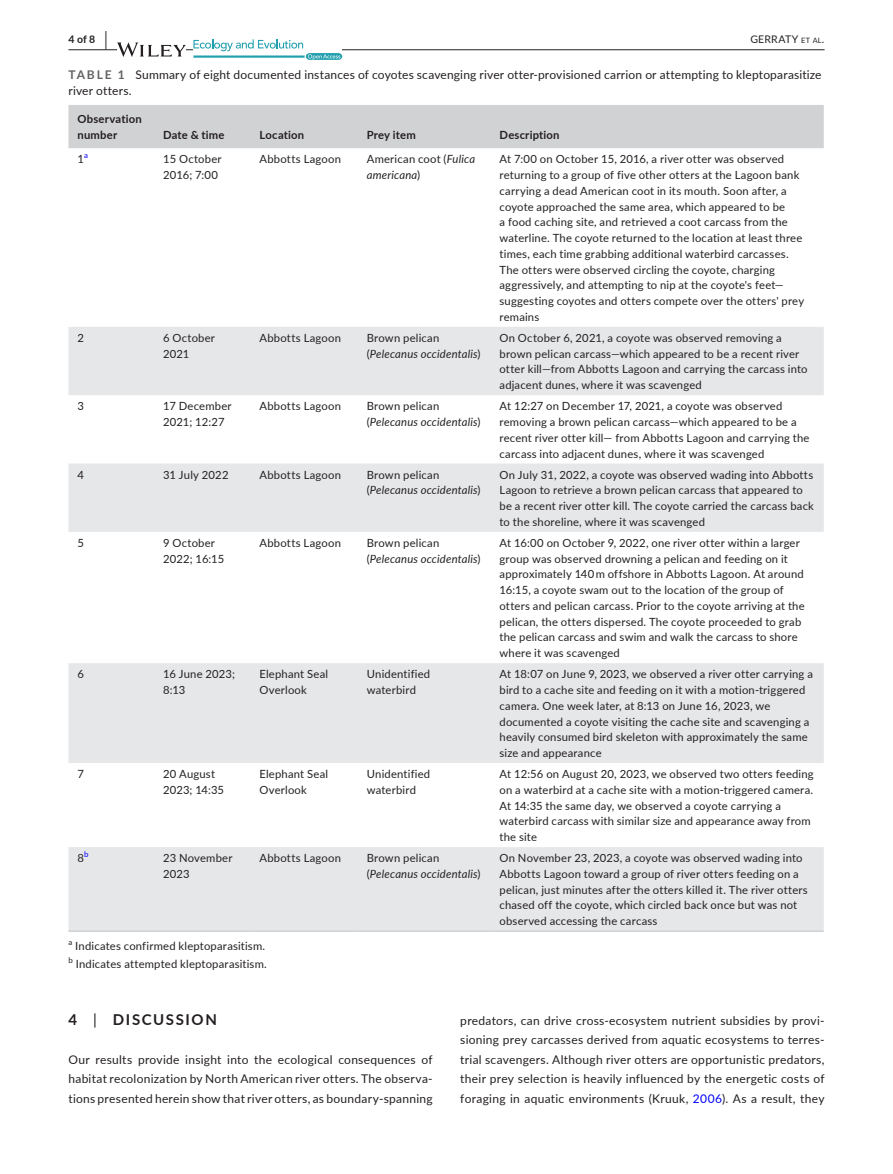
<style>
.page{position:relative;width:893px;height:1174px;background:#fff}
.page>*{position:absolute;margin:0;border:0;box-sizing:border-box;transform-origin:0 0}
.t1{font:700 15px "Lato";letter-spacing:.11em;color:#231f20}
.t2{font:12px/19.5px "Lato";letter-spacing:.015em;color:#231f20;text-align:justify}
.t3{font:11.25px/15.8px "Lato";letter-spacing:.015em;color:#231f20}
.t4{font:italic 11.25px/15.8px "Lato";letter-spacing:.015em;color:#231f20}
.t5{font:700 11.25px/15.8px "Lato";letter-spacing:.015em;color:#231f20}
.t6{font:10.5px "Lato";letter-spacing:.025em;color:#231f20}
.t7{font:700 10.5px "Lato";color:#231f20}
.t8{font:7.8px "Lato";color:#231f20}
.t9{font:7.8px "Lato";color:#00f}
.s1{font-size:19.5px}
.s2{font-size:7.35px}
.s3{font-weight:700;color:#636366}
.s4{font-style:normal}
.s5{font-weight:400}
.s6{color:#00f}
</style>
<div class="page">
<hr style="left:68px;top:49px;width:756px;height:1px;background:#231f20">
<svg style="left:117px;top:42px;width:69px;height:15px"></svg>
<svg style="left:193px;top:39px;width:149px;height:21px"></svg>
<div style="left:68px;top:105px;width:756px;height:43px;background:#d1d2d4"></div>
<svg style="left:68px;top:327px;width:756px;height:603px;fill:#e6e7e9"></svg>
<hr style="left:68px;top:930px;width:86px;height:2px;background:#d1d2d4">
<hr style="left:154px;top:930px;width:97px;height:2px;background:#d1d2d4">
<hr style="left:251px;top:930px;width:107px;height:2px;background:#d1d2d4">
<hr style="left:358px;top:930px;width:133px;height:2px;background:#d1d2d4">
<hr style="left:491px;top:930px;width:333px;height:2px;background:#d1d2d4">
<p class="t7" style="left:68px;top:31px;width:40px">4 of 8 <span class="s1">|</span></p>
<p class="t6" style="left:750px;top:33px;width:76px">GERRATY <span class="s2">et al</span>.</p>
<p class="t2" style="left:68px;top:66px;width:755px;line-height:16.5px"><span class="s3">TABLE 1</span> Summary of eight documented instances of coyotes scavenging river otter- provisioned carrion or attempting to kleptoparasitize river otters.</p>
<p class="t5" style="left:77px;top:111px;width:66px">Observation number</p>
<p class="t5" style="left:163px;top:126px;width:63px">Date &amp; time</p>
<p class="t5" style="left:260px;top:126px;width:46px">Location</p>
<p class="t5" style="left:367px;top:126px;width:51px">Prey item</p>
<p class="t5" style="left:500px;top:126px;width:62px">Description</p>
<p class="t3" style="left:77px;top:152px;width:12px">1<sup>a</sup></p>
<p class="t3" style="left:163px;top:152px;width:60px">15 October<br>2016; 7:00</p>
<p class="t3" style="left:260px;top:152px;width:83px">Abbotts Lagoon</p>
<p class="t4" style="left:367px;top:152px;width:110px"><span class="s4">American coot (</span>Fulica americana<span class="s4">)</span></p>
<p class="t3" style="left:500px;top:152px;width:306px">At 7:00 on October 15, 2016, a river otter was observed returning to a group of five other otters at the Lagoon bank carrying a dead American coot in its mouth. Soon after, a coyote approached the same area, which appeared to be<br>a food caching site, and retrieved a coot carcass from the waterline. The coyote returned to the location at least three times, each time grabbing additional waterbird carcasses.<br>The otters were observed circling the coyote, charging aggressively, and attempting to nip at the coyote's feet— suggesting coyotes and otters compete over the otters' prey remains</p>
<p class="t3" style="left:77px;top:331px;width:8px">2</p>
<p class="t3" style="left:163px;top:331px;width:53px">6 October<br>2021</p>
<p class="t3" style="left:260px;top:331px;width:83px">Abbotts Lagoon</p>
<p class="t4" style="left:367px;top:331px;width:115px"><span class="s4">Brown pelican (</span>Pelecanus occidentalis<span class="s4">)</span></p>
<p class="t3" style="left:499px;top:331px;width:310px">On October 6, 2021, a coyote was observed removing a brown pelican carcass—which appeared to be a recent river otter kill—from Abbotts Lagoon and carrying the carcass into adjacent dunes, where it was scavenged</p>
<p class="t3" style="left:77px;top:399px;width:8px">3</p>
<p class="t3" style="left:163px;top:399px;width:70px">17 December<br>2021; 12:27</p>
<p class="t3" style="left:260px;top:399px;width:83px">Abbotts Lagoon</p>
<p class="t4" style="left:367px;top:399px;width:115px"><span class="s4">Brown pelican (</span>Pelecanus occidentalis<span class="s4">)</span></p>
<p class="t3" style="left:499px;top:399px;width:312px">At 12:27 on December 17, 2021, a coyote was observed removing a brown pelican carcass—which appeared to be a recent river otter kill— from Abbotts Lagoon and carrying the carcass into adjacent dunes, where it was scavenged</p>
<p class="t3" style="left:77px;top:467px;width:8px">4</p>
<p class="t3" style="left:163px;top:467px;width:67px">31 July 2022</p>
<p class="t3" style="left:260px;top:467px;width:83px">Abbotts Lagoon</p>
<p class="t4" style="left:367px;top:467px;width:115px"><span class="s4">Brown pelican (</span>Pelecanus occidentalis<span class="s4">)</span></p>
<p class="t3" style="left:499px;top:467px;width:316px">On July 31, 2022, a coyote was observed wading into Abbotts Lagoon to retrieve a brown pelican carcass that appeared to be a recent river otter kill. The coyote carried the carcass back to the shoreline, where it was scavenged</p>
<p class="t3" style="left:77px;top:535px;width:8px">5</p>
<p class="t3" style="left:163px;top:535px;width:63px">9 October<br>2022; 16:15</p>
<p class="t3" style="left:260px;top:535px;width:83px">Abbotts Lagoon</p>
<p class="t4" style="left:367px;top:536px;width:115px"><span class="s4">Brown pelican (</span>Pelecanus occidentalis<span class="s4">)</span></p>
<p class="t3" style="left:499px;top:535px;width:307px">At 16:00 on October 9, 2022, one river otter within a larger group was observed drowning a pelican and feeding on it approximately 140 m offshore in Abbotts Lagoon. At around 16:15, a coyote swam out to the location of the group of otters and pelican carcass. Prior to the coyote arriving at the pelican, the otters dispersed. The coyote proceeded to grab the pelican carcass and swim and walk the carcass to shore where it was scavenged</p>
<p class="t3" style="left:77px;top:667px;width:8px">6</p>
<p class="t3" style="left:163px;top:667px;width:73px">16 June 2023;<br>8:13</p>
<p class="t3" style="left:260px;top:667px;width:70px">Elephant Seal<br>Overlook</p>
<p class="t3" style="left:367px;top:667px;width:65px">Unidentified waterbird</p>
<p class="t3" style="left:499px;top:667px;width:315px">At 18:07 on June 9, 2023, we observed a river otter carrying a bird to a cache site and feeding on it with a motion- triggered camera. One week later, at 8:13 on June 16, 2023, we documented a coyote visiting the cache site and scavenging a heavily consumed bird skeleton with approximately the same size and appearance</p>
<p class="t3" style="left:77px;top:767px;width:8px">7</p>
<p class="t3" style="left:163px;top:767px;width:62px">20 August<br>2023; 14:35</p>
<p class="t3" style="left:260px;top:767px;width:70px">Elephant Seal<br>Overlook</p>
<p class="t3" style="left:367px;top:767px;width:65px">Unidentified waterbird</p>
<p class="t3" style="left:499px;top:767px;width:316px">At 12:56 on August 20, 2023, we observed two otters feeding on a waterbird at a cache site with a motion- triggered camera.<br>At 14:35 the same day, we observed a coyote carrying a waterbird carcass with similar size and appearance away from the site</p>
<p class="t3" style="left:77px;top:851px;width:8px">8</p>
<p class="t9" style="left:84px;top:851px;width:6px">b</p>
<p class="t3" style="left:163px;top:851px;width:71px">23 November<br>2023</p>
<p class="t3" style="left:260px;top:851px;width:83px">Abbotts Lagoon</p>
<p class="t4" style="left:367px;top:851px;width:115px"><span class="s4">Brown pelican (</span>Pelecanus occidentalis<span class="s4">)</span></p>
<p class="t3" style="left:500px;top:851px;width:310px">On November 23, 2023, a coyote was observed wading into Abbotts Lagoon toward a group of river otters feeding on a pelican, just minutes after the otters killed it. The river otters chased off the coyote, which circled back once but was not observed accessing the carcass</p>
<p class="t8" style="left:68px;top:939px;width:5px">a</p>
<p class="t3" style="left:75px;top:938px;width:191px">Indicates confirmed kleptoparasitism.</p>
<p class="t8" style="left:68px;top:957px;width:6px">b</p>
<p class="t3" style="left:76px;top:956px;width:193px">Indicates attempted kleptoparasitism.</p>
<h1 class="t1" style="left:68px;top:1008px;width:150px">4 <span class="s5">|</span> DISCUSSION</h1>
<p class="t2" style="left:68px;top:1050px;width:366px">Our results provide insight into the ecological consequences of habitat recolonization by North American river otters. The observa&shy;tions presented herein show that river otters, as boundary- spanning</p>
<p class="t2" style="left:460px;top:1011px;width:366px">predators, can drive cross- ecosystem nutrient subsidies by provi&shy;sioning prey carcasses derived from aquatic ecosystems to terres&shy;trial scavengers. Although river otters are opportunistic predators, their prey selection is heavily influenced by the energetic costs of foraging in aquatic environments (Kruuk, <span class="s6">2006</span>). As a result, they</p>
</div>
